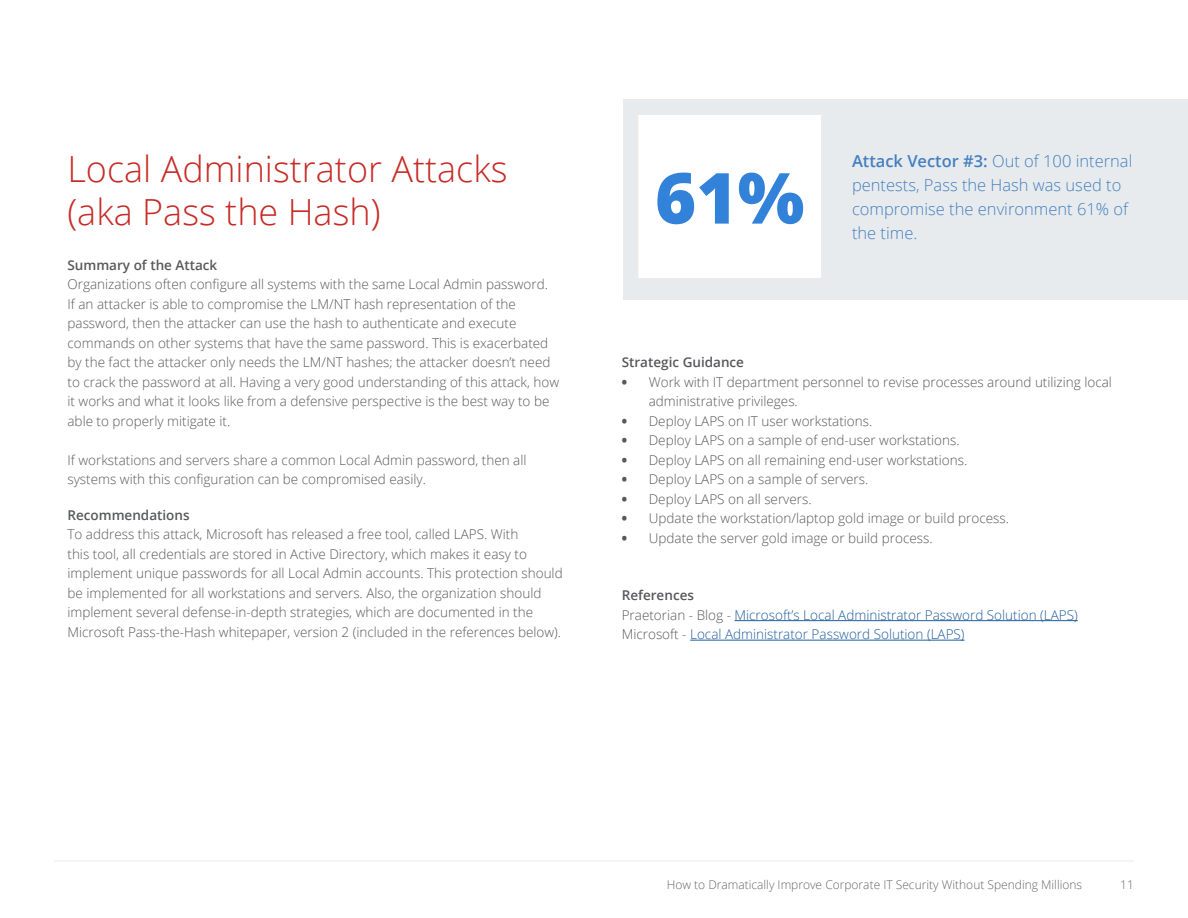
<style>
.page{position:relative;width:1188px;height:918px;background:#fff}
.page>*{position:absolute;margin:0;border:0;box-sizing:border-box;transform-origin:0 0}
.t1{font:800 70.5px "Open Sans";color:#3382d9}
.t2{font:300 36px/43.2px "Open Sans";color:#c72b27}
.t3{font:300 16.5px/24px "Open Sans";color:#447fc1}
.t4{font:300 13.5px/19.5px "Open Sans";color:#58595b}
.t5{font:300 13.5px/19.5px "Open Sans";color:#58585b}
.t6{font:300 13.5px/19.5px "Open Sans";color:#215e9e}
.t7{font:600 13.5px "Open Sans";color:#58595b}
.t8{font:600 13.5px "Open Sans";color:#58585b}
.t9{font:300 12px "Open Sans";color:#666767}
.t10{font:300 12px "Open Sans";color:#666}
.s1{font-weight:600}
.s2{font-weight:800}
.s3{font-weight:600;color:#58585b}
.s4{color:#58585b}
</style>
<div class="page">
<hr style="left:54px;top:861px;width:1080px;height:1px;background:#eaeaec">
<hr style="left:735px;top:620px;width:343px;height:1px;background:#215e9e">
<hr style="left:690px;top:640px;width:275px;height:1px;background:#215e9e">
<div style="left:623px;top:99px;width:565px;height:201px;background:#e8ebed"></div>
<div style="left:638px;top:114px;width:184px;height:165px;background:#fff;border:1px solid #eaeaec"></div>
<h2 class="t2" style="left:68px;top:146px;width:442px">Local Administrator Attacks (aka Pass the Hash)</h2>
<p class="t7" style="left:68px;top:256px;width:151px">Summary of the Attack</p>
<p class="t4" style="left:68px;top:274px;width:493px">Organizations often configure all systems with the same Local Admin password.<br>If an attacker is able to compromise the LM/NT hash representation of the password, then the attacker can use the hash to authenticate and execute commands on other systems that have the same password. This is exacerbated by the fact the attacker only needs the LM/NT hashes; the attacker doesn’t need to crack the password at all. Having a very good understanding of this attack, how it works and what it looks like from a defensive perspective is the best way to be able to properly mitigate it.</p>
<p class="t4" style="left:68px;top:450px;width:461px">If workstations and servers share a common Local Admin password, then all systems with this configuration can be compromised easily.</p>
<p class="t7" style="left:68px;top:506px;width:124px">Recommendations</p>
<p class="t4" style="left:68px;top:524px;width:497px">To address this attack, Microsoft has released a free tool, called LAPS. With<br>this tool, all credentials are stored in Active Directory, which makes it easy to implement unique passwords for all Local Admin accounts. This protection should be implemented for all workstations and servers. Also, the organization should implement several defense-in-depth strategies, which are documented in the Microsoft Pass-the-Hash whitepaper, version 2 (included in the references below).</p>
<h1 class="t1" style="left:655px;top:144px;width:151px">61%</h1>
<p class="t3" style="left:852px;top:149px;width:282px"><span class="s1">Attack Vector #3:</span> Out of 100 internal pentests, Pass the Hash was used to compromise the environment 61% of</p>
<p class="t3" style="left:852px;top:221px;width:67px">the time.</p>
<p class="t8" style="left:622px;top:353px;width:124px">Strategic Guidance</p>
<p class="t5" style="left:649px;top:372px;width:465px;text-indent:-27px"><span class="s2">•</span> Work with IT department personnel to revise processes around utilizing local administrative privileges.</p>
<p class="t5" style="left:622px;top:411px;width:252px"><span class="s2">•</span> Deploy LAPS on IT user workstations.</p>
<p class="t5" style="left:622px;top:430px;width:339px"><span class="s2">•</span> Deploy LAPS on a sample of end-user workstations.</p>
<p class="t5" style="left:622px;top:450px;width:347px"><span class="s2">•</span> Deploy LAPS on all remaining end-user workstations.</p>
<p class="t5" style="left:622px;top:469px;width:248px"><span class="s2">•</span> Deploy LAPS on a sample of servers.</p>
<p class="t5" style="left:622px;top:489px;width:191px"><span class="s2">•</span> Deploy LAPS on all servers.</p>
<p class="t5" style="left:622px;top:508px;width:389px"><span class="s2">•</span> Update the workstation/laptop gold image or build process.</p>
<p class="t5" style="left:622px;top:528px;width:312px"><span class="s2">•</span> Update the server gold image or build process.</p>
<p class="t6" style="left:622px;top:585px;width:458px"><span class="s3">References<br></span><span class="s4">Praetorian - Blog -</span> Microsoft’s Local Administrator Password Solution (LAPS)<br><span class="s4">Microsoft -</span> Local Administrator Password Solution (LAPS)</p>
<p class="t9" style="left:667px;top:876px;width:417px">How to Dramatically Improve Corporate IT Security Without Spending Millions</p>
<p class="t10" style="left:1120px;top:876px;width:15px">11</p>
</div>
